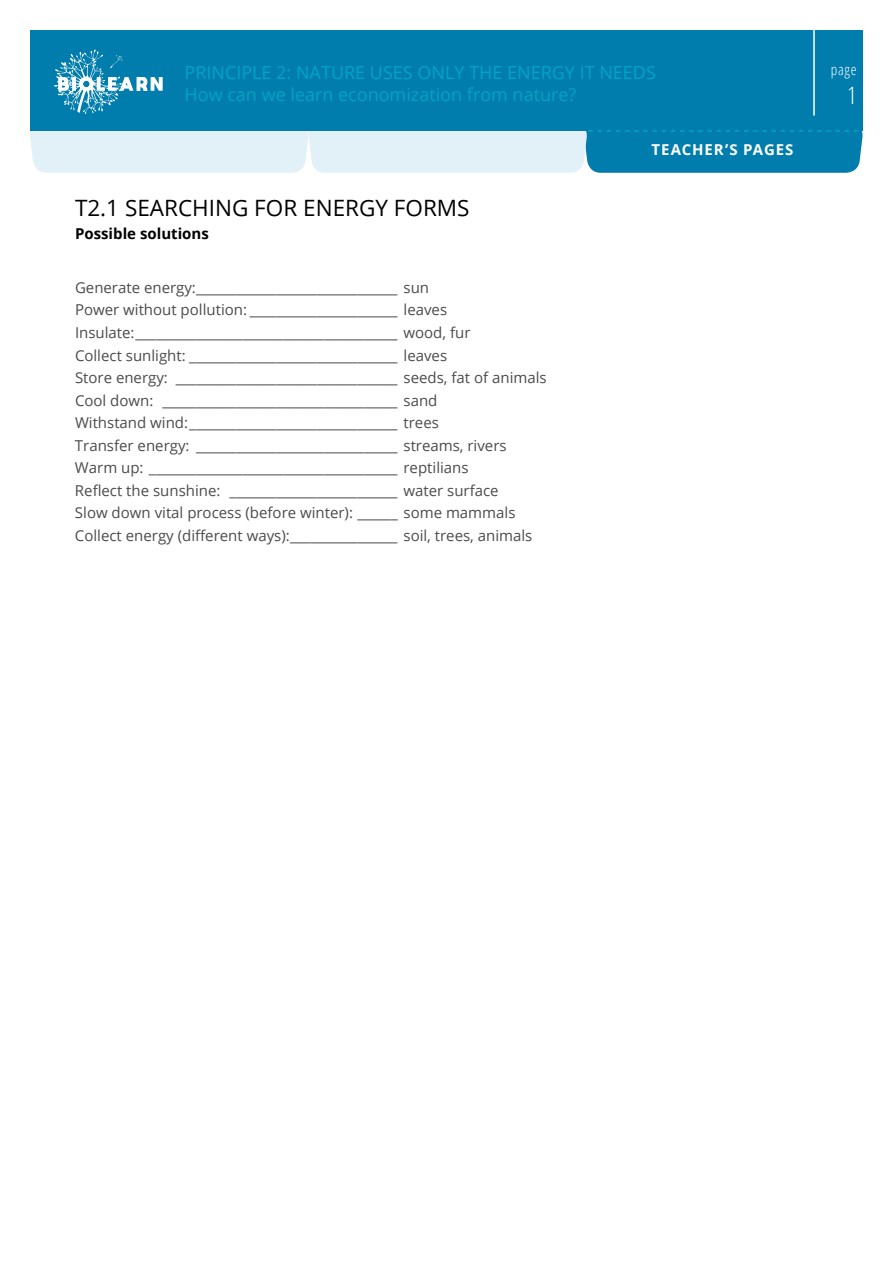
<style>
.page{position:relative;width:893px;height:1263px;background:#fff}
.page>*{position:absolute;margin:0;border:0;box-sizing:border-box;transform-origin:0 0}
.t1{font:300 condensed 24px "Open Sans";color:#fff}
.t2{font:22.5px "Open Sans";color:#000}
.t3{font:18px/22.5px "Open Sans";color:#00a4c5}
.t4{font:15px/22.5px "Open Sans";color:#4b4b4b}
.t5{font:700 15px "Open Sans";color:#000}
.t6{font:700 15px "Open Sans";letter-spacing:.06em;color:#fff}
.t7{font:300 condensed 15px "Open Sans";color:#fff}
</style>
<div class="page">
<div style="left:30px;top:30px;width:833px;height:100px;background:#007dac"></div>
<svg style="left:54px;top:49px;width:109px;height:65px"></svg>
<hr style="left:813px;top:30px;width:2px;height:86px;background:#fff">
<svg style="left:30px;top:130px;width:833px;height:43px;background:#94cadd"></svg>
<p class="t3" style="left:184px;top:61px;width:473px">PRINCIPLE 2: NATURE USES ONLY THE ENERGY IT NEEDS<br>How can we learn economization from nature?</p>
<h2 class="t2" style="left:75px;top:193px;width:396px">T2.1 SEARCHING FOR ENERGY FORMS</h2>
<p class="t5" style="left:75px;top:223px;width:135px">Possible solutions</p>
<p class="t4" style="left:75px;top:276px;width:473px">Generate energy:______________________________ sun<br>Power without pollution: ______________________ leaves Insulate:_______________________________________ wood, fur<br>Collect sunlight: _______________________________ leaves<br>Store energy: _________________________________ seeds, fat of animals Cool down: ___________________________________ sand<br>Withstand wind:_______________________________ trees<br>Transfer energy: ______________________________ streams, rivers Warm up: _____________________________________ reptilians<br>Reflect the sunshine: _________________________ water surface<br>Slow down vital process (before winter): ______ some mammals Collect energy (different ways):________________ soil, trees, animals</p>
<p class="t6" style="left:651px;top:138px;width:144px">TEACHER’S PAGES</p>
<p class="t7" style="left:831px;top:59px;width:27px">page</p>
<h1 class="t1" style="left:847px;top:79px;width:11px">1</h1>
</div>
